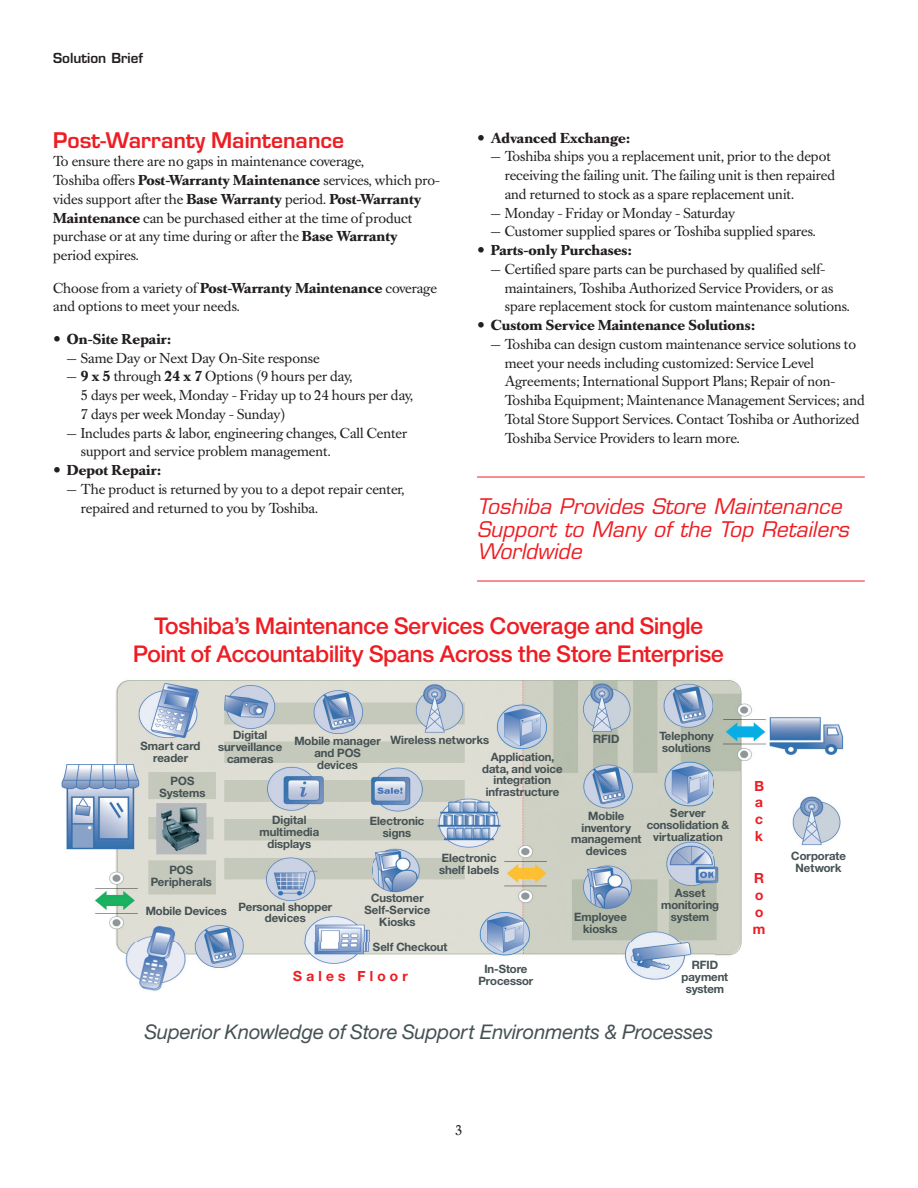
<style>
.page{position:relative;width:918px;height:1188px;background:#fff}
.page>*{position:absolute;margin:0;border:0;box-sizing:border-box;transform-origin:0 0}
.t1{font:500 23.1px/27.8px "Helv Neuefor IBM";color:#ee1d23;text-align:center}
.t2{font:italic 21px/22.5px "Eurostile LT Std";color:#ee1d23}
.t3{font:600 21px "Eurostile LT Std";color:#ee1d23}
.t4{font:italic 20.25px "Helv Neuefor IBM";color:#455153}
.t5{font:14.25px/18.8px "Caslon Book Pro";color:#231f20}
.t6{font:700 14.25px "Caslon Book Pro";color:#231f20}
.t7{font:700 14.1px/16.8px "Helv Neuefor IBM";color:#ee1d23;text-align:justify}
.t8{font:600 13.5px "Eurostile LT Std";color:#231f20}
.t9{font:700 11.55px/12px "Helv Neuefor IBM";color:#455153;text-align:center}
.s1{font-weight:700}
</style>
<div class="page">
<hr style="left:477px;top:477px;width:388px;height:1px;background:#ee1d23">
<hr style="left:477px;top:581px;width:388px;height:1px;background:#ee1d23">
<img style="left:61px;top:680px;width:783px;height:311px">
<p class="t8" style="left:53px;top:50px;width:92px">Solution Brief</p>
<h2 class="t3" style="left:53px;top:127px;width:292px">Post-Warranty Maintenance</h2>
<p class="t5" style="left:53px;top:152px;width:388px">To ensure there are no gaps in maintenance coverage,<br>Toshiba offers <span class="s1">Post-Warranty Maintenance</span> services, which pro&shy;vides support after the <span class="s1">Base Warranty</span> period. <span class="s1">Post-Warranty Maintenance</span> can be purchased either at the time of product purchase or at any time during or after the <span class="s1">Base Warranty<br></span>period expires.</p>
<p class="t5" style="left:53px;top:278px;width:385px">Choose from a variety of <span class="s1">Post-Warranty Maintenance</span> coverage and options to meet your needs.</p>
<p class="t6" style="left:67px;top:330px;width:105px">On-Site Repair:</p>
<p class="t5" style="left:67px;top:349px;width:254px">— Same Day or Next Day On-Site response</p>
<p class="t5" style="left:81px;top:367px;width:334px;text-indent:-14px">— <span class="s1">9 x 5</span> through <span class="s1">24 x 7</span> Options (9 hours per day,<br>5 days per week, Monday - Friday up to 24 hours per day,<br>7 days per week Monday - Sunday)</p>
<p class="t5" style="left:81px;top:424px;width:328px;text-indent:-14px">— Includes parts &amp; labor, engineering changes, Call Center support and service problem management.</p>
<p class="t6" style="left:67px;top:461px;width:95px">Depot Repair:</p>
<p class="t5" style="left:81px;top:480px;width:325px;text-indent:-14px">— The product is returned by you to a depot repair center, repaired and returned to you by Toshiba.</p>
<p class="t6" style="left:491px;top:128px;width:141px">Advanced Exchange:</p>
<p class="t5" style="left:505px;top:147px;width:332px;text-indent:-14px">— Toshiba ships you a replacement unit, prior to the depot receiving the failing unit. The failing unit is then repaired and returned to stock as a spare replacement unit.</p>
<p class="t5" style="left:491px;top:203px;width:246px">— Monday - Friday or Monday - Saturday</p>
<p class="t5" style="left:491px;top:222px;width:326px">— Customer supplied spares or Toshiba supplied spares.</p>
<p class="t6" style="left:491px;top:241px;width:142px">Parts-only Purchases:</p>
<p class="t5" style="left:505px;top:260px;width:347px;text-indent:-14px">— Certified spare parts can be purchased by qualified self&shy;maintainers, Toshiba Authorized Service Providers, or as spare replacement stock for custom maintenance solutions.</p>
<p class="t6" style="left:491px;top:316px;width:265px">Custom Service Maintenance Solutions:</p>
<p class="t5" style="left:505px;top:335px;width:362px;text-indent:-14px">— Toshiba can design custom maintenance service solutions to meet your needs including customized: Service Level Agreements; International Support Plans; Repair of non-Toshiba Equipment; Maintenance Management Services; and Total Store Support Services. Contact Toshiba or Authorized Toshiba Service Providers to learn more.</p>
<h2 class="t2" style="left:477px;top:496px;width:373px">Toshiba Provides Store Maintenance<br>Support to Many of the Top Retailers<br>Worldwide</h2>
<h1 class="t1" style="left:133px;top:612px;width:592px">Toshiba’s Maintenance Services Coverage and Single<br>Point of Accountability Spans Across the Store Enterprise</h1>
<p class="t9" style="left:140px;top:740px;width:62px">Smart card reader</p>
<p class="t9" style="left:160px;top:774px;width:47px">POS<br>Systems</p>
<p class="t9" style="left:218px;top:729px;width:66px">Digital surveillance cameras</p>
<p class="t9" style="left:294px;top:735px;width:88px">Mobile manager and POS devices</p>
<p class="t9" style="left:390px;top:733px;width:100px">Wireless networks</p>
<p class="t9" style="left:482px;top:751px;width:82px;line-height:11.6px">Application, data, and voice integration infrastructure</p>
<p class="t9" style="left:260px;top:814px;width:61px">Digital multimedia displays</p>
<p class="t9" style="left:370px;top:815px;width:56px">Electronic signs</p>
<p class="t9" style="left:151px;top:864px;width:62px">POS<br>Peripherals</p>
<p class="t9" style="left:146px;top:904px;width:83px">Mobile Devices</p>
<p class="t9" style="left:239px;top:900px;width:95px">Personal shopper devices</p>
<p class="t9" style="left:439px;top:851px;width:62px;text-align:left">Electronic shelf labels</p>
<p class="t9" style="left:365px;top:892px;width:67px">Customer<br>Self-Service<br>Kiosks</p>
<p class="t9" style="left:373px;top:940px;width:76px">Self Checkout</p>
<p class="t7" style="left:293px;top:968px;width:116px">S a l e s F l o o r</p>
<p class="t9" style="left:479px;top:962px;width:56px">In-Store<br>Processor</p>
<p class="t9" style="left:593px;top:733px;width:28px">RFID</p>
<p class="t9" style="left:659px;top:729px;width:56px;text-align:left">Telephony solutions</p>
<p class="t9" style="left:571px;top:810px;width:72px;line-height:11.6px">Mobile inventory management devices</p>
<p class="t9" style="left:647px;top:806px;width:84px">Server consolidation &amp; virtualization</p>
<p class="t9" style="left:574px;top:910px;width:54px">Employee kiosks</p>
<p class="t9" style="left:661px;top:887px;width:59px">Asset monitoring system</p>
<p class="t9" style="left:682px;top:959px;width:48px">RFID payment system</p>
<h3 class="t4" style="left:145px;top:1019px;width:570px">Superior Knowledge of Store Support Environments &amp; Processes</h3>
<p class="t7" style="left:754px;top:777px;width:11px">B a c k</p>
<p class="t7" style="left:753px;top:870px;width:14px;text-align:left">R o o m</p>
<p class="t9" style="left:791px;top:850px;width:56px">Corporate<br>Network</p>
<p class="t5" style="left:455px;top:1120px;width:9px">3</p>
</div>
